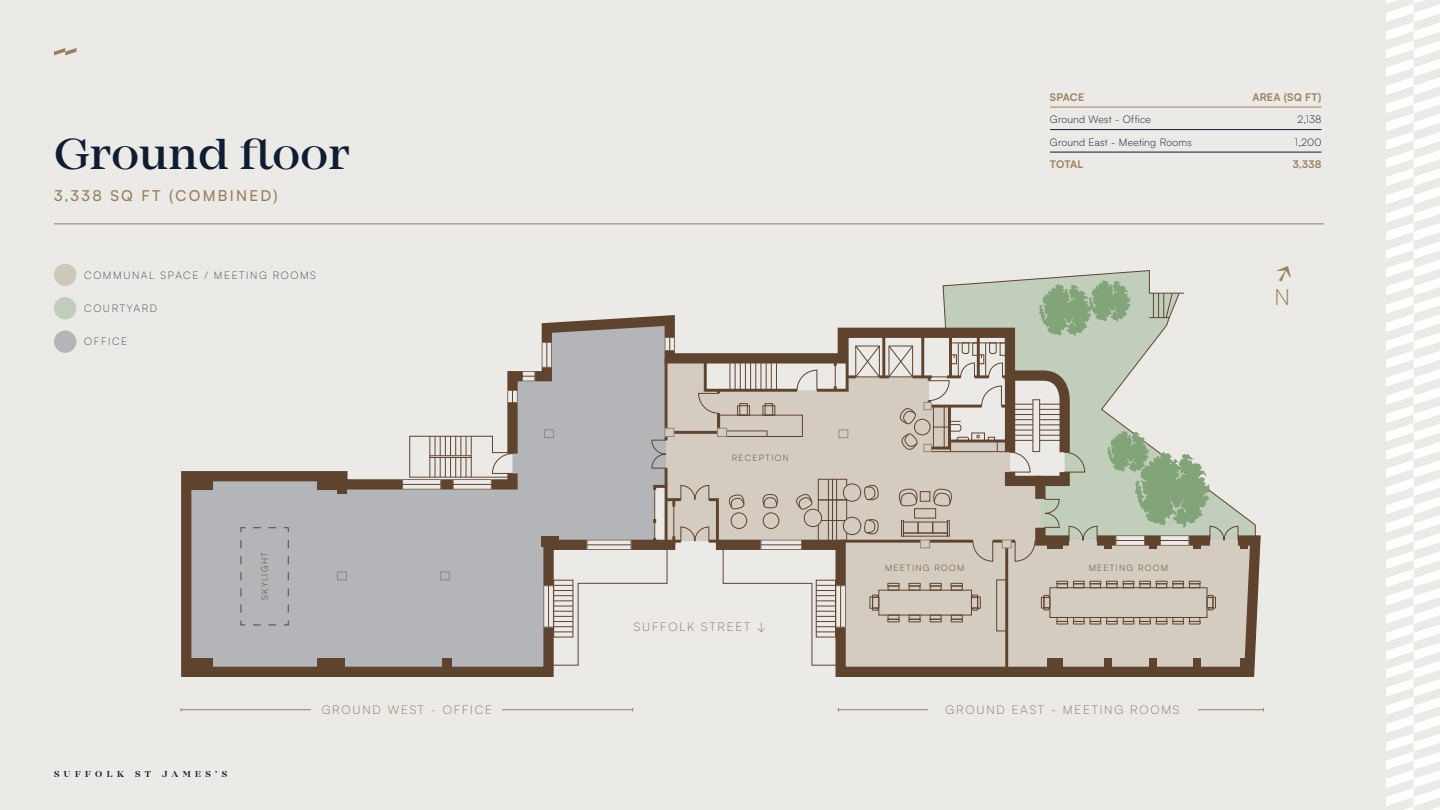
<style>
.page{position:relative;width:1440px;height:810px;background:#eceae7}
.page>*{position:absolute;margin:0;border:0;box-sizing:border-box;transform-origin:0 0}
.t1{font:500 45px "Mirador";color:#0f1d33}
.t2{font:300 22.5px "Satoshi";color:#99805c}
.t3{font:500 15px "Satoshi";letter-spacing:.15em;color:#99805c}
.t4{font:300 12px "Satoshi";letter-spacing:.15em;color:#8c7866}
.t5{font:300 10.5px "Satoshi";letter-spacing:.015em;color:#0f1d33}
.t6{font:300 10.5px "Satoshi";letter-spacing:.15em;color:#444f61}
.t7{font:700 10.5px "Satoshi";letter-spacing:.02em;color:#99805c}
.t8{font:600 9px "Mirador";letter-spacing:.5em;color:#0f1d33}
.t9{font:300 8.77px "Satoshi";letter-spacing:.15em;color:#664b33}
</style>
<div class="page">
<svg style="left:835px;top:535px;width:426px;height:142px;background:#715a47"></svg>
<svg style="left:181px;top:471px;width:373px;height:206px;background:#a6a3a1"></svg>
<svg style="left:402px;top:270px;width:854px;height:396px"></svg>
<hr style="left:453px;top:484px;width:39px;height:1px;background:#664b33">
<div style="left:186px;top:476px;width:26px;height:14px;background:#5e442e"></div>
<div style="left:317px;top:476px;width:25px;height:14px;background:#5e442e"></div>
<div style="left:338px;top:484px;width:9px;height:10px;background:#5e442e"></div>
<div style="left:541px;top:536px;width:18px;height:11px;background:#5e442e"></div>
<div style="left:186px;top:659px;width:26px;height:13px;background:#5e442e"></div>
<div style="left:317px;top:659px;width:28px;height:13px;background:#5e442e"></div>
<div style="left:442px;top:659px;width:9px;height:13px;background:#5e442e"></div>
<div style="left:1047px;top:659px;width:16px;height:13px;background:#5e442e"></div>
<div style="left:1105px;top:659px;width:7px;height:13px;background:#5e442e"></div>
<div style="left:1149px;top:659px;width:7px;height:13px;background:#5e442e"></div>
<div style="left:1194px;top:659px;width:7px;height:13px;background:#5e442e"></div>
<div style="left:1241px;top:659px;width:7px;height:13px;background:#5e442e"></div>
<div style="left:1047px;top:541px;width:16px;height:8px;background:#5e442e"></div>
<div style="left:1105px;top:541px;width:7px;height:8px;background:#5e442e"></div>
<div style="left:1149px;top:541px;width:7px;height:8px;background:#5e442e"></div>
<div style="left:1194px;top:541px;width:7px;height:8px;background:#5e442e"></div>
<div style="left:1241px;top:541px;width:7px;height:8px;background:#5e442e"></div>
<hr style="left:54px;top:224px;width:1270px;height:1px;background:#99805c">
<hr style="left:181px;top:709px;width:452px;height:1px;background:#99805c">
<hr style="left:838px;top:709px;width:425px;height:1px;background:#99805c">
<div style="left:312px;top:702px;width:190px;height:12px;background:#eceae7"></div>
<div style="left:928px;top:702px;width:269px;height:12px;background:#eceae7"></div>
<svg style="left:54px;top:48px;width:22px;height:7px"></svg>
<hr style="left:1050px;top:107px;width:271px;height:1px;background:#99805c">
<hr style="left:1050px;top:129px;width:271px;height:1px;background:#0f1d33">
<hr style="left:1050px;top:152px;width:271px;height:1px;background:#0f1d33">
<div style="left:54px;top:264px;width:22px;height:22px;background:#cfc7ba;border-radius:50%"></div>
<div style="left:54px;top:297px;width:22px;height:22px;background:#c1cebb;border-radius:50%"></div>
<div style="left:54px;top:331px;width:22px;height:22px;background:#b4b5b8;border-radius:50%"></div>
<svg style="left:1386px;top:0;width:54px;height:810px"></svg>
<h1 class="t1" style="left:54px;top:127px;width:297px">Ground floor</h1>
<p class="t3" style="left:54px;top:185px;width:225px">3,338 SQ FT (COMBINED)</p>
<p class="t6" style="left:84px;top:268px;width:233px">COMMUNAL SPACE / MEETING ROOMS</p>
<p class="t6" style="left:84px;top:301px;width:74px">COURTYARD</p>
<p class="t6" style="left:84px;top:335px;width:44px">OFFICE</p>
<p class="t9" style="left:732px;top:452px;width:59px">RECEPTION</p>
<p class="t7" style="left:1050px;top:90px;width:36px">SPACE</p>
<p class="t7" style="left:1252px;top:90px;width:71px">AREA (SQ FT)</p>
<p class="t5" style="left:1050px;top:113px;width:103px">Ground West - Office</p>
<p class="t5" style="left:1298px;top:113px;width:25px">2,138</p>
<p class="t5" style="left:1050px;top:136px;width:143px">Ground East - Meeting Rooms</p>
<p class="t5" style="left:1295px;top:136px;width:28px">1,200</p>
<p class="t7" style="left:1050px;top:157px;width:35px">TOTAL</p>
<p class="t7" style="left:1293px;top:157px;width:30px">3,338</p>
<h2 class="t2" style="left:1274px;top:282px;width:17px">N</h2>
<p class="t9" style="left:259px;top:600px;width:49px;rotate:-90deg">SKYLIGHT</p>
<p class="t9" style="left:1089px;top:562px;width:81px">MEETING ROOM</p>
<p class="t9" style="left:885px;top:562px;width:81px">MEETING ROOM</p>
<p class="t4" style="left:634px;top:619px;width:133px">SUFFOLK STREET ↓</p>
<p class="t8" style="left:54px;top:769px;width:175px">SUFFOLK ST JAMES’S</p>
<p class="t4" style="left:322px;top:702px;width:172px">GROUND WEST - OFFICE</p>
<p class="t4" style="left:946px;top:702px;width:235px">GROUND EAST - MEETING ROOMS</p>
</div>
